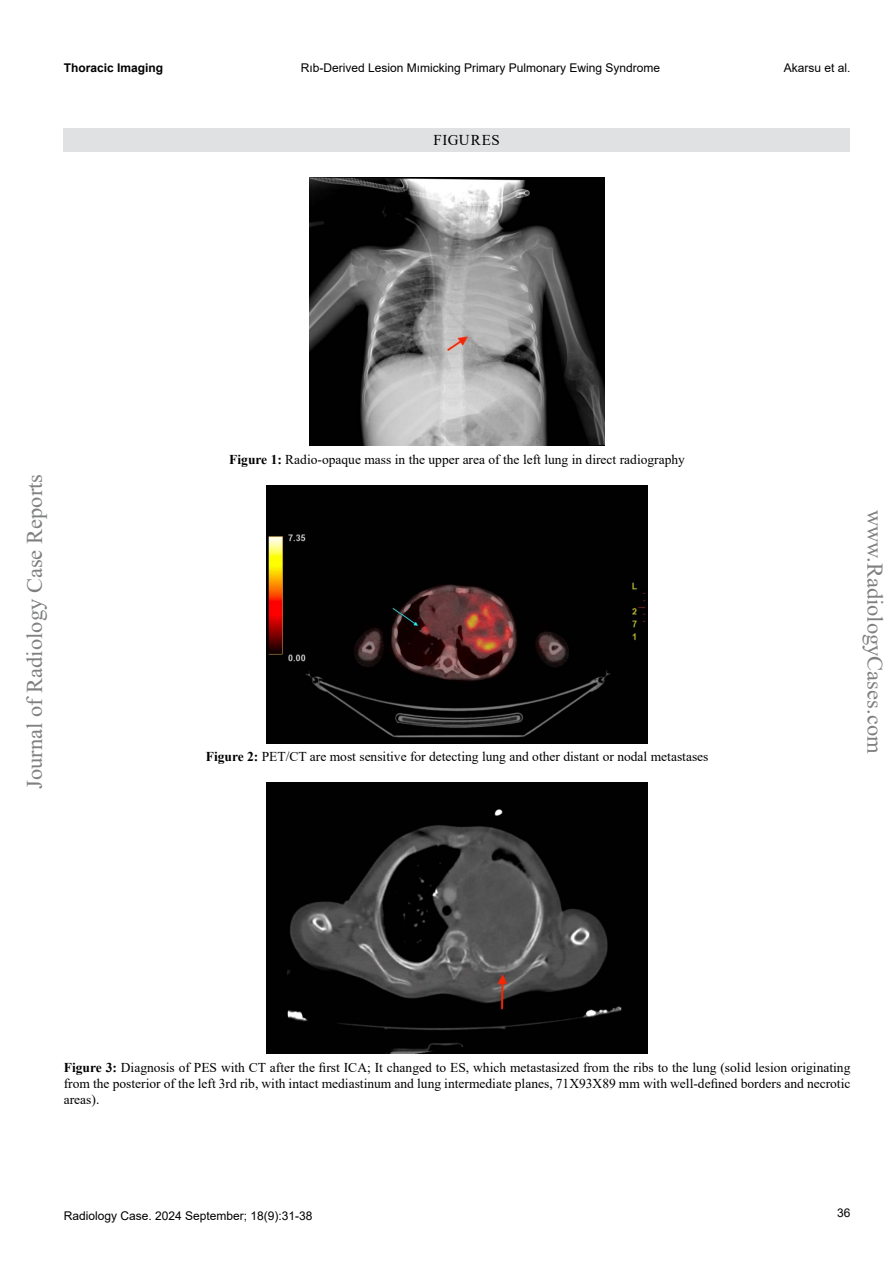
<style>
.page{position:relative;width:893px;height:1263px;background:#fff}
.page>*{position:absolute;margin:0;border:0;box-sizing:border-box;transform-origin:0 0}
.t1{font:22.5px "Times New Roman";color:#7f8080}
.t2{font:15px "Times New Roman";letter-spacing:.04em;color:#000}
.t3{font:13.5px/16.2px "Times New Roman";color:#000;text-align:justify}
.t4{font:12px "Arial";color:#000}
.t5{font:700 12px "Arial";color:#000}
.s1{font-weight:700}
</style>
<div class="page">
<div style="left:63px;top:128px;width:786px;height:23px;background:#e0e1e2"></div>
<img style="left:310px;top:177px;width:295px;height:269px">
<img style="left:267px;top:485px;width:380px;height:258px">
<img style="left:267px;top:783px;width:380px;height:271px">
<p class="t5" style="left:64px;top:60px;width:101px">Thoracic Imaging</p>
<p class="t4" style="left:301px;top:60px;width:361px">Rıb-Derived Lesion Mımicking Primary Pulmonary Ewing Syndrome</p>
<p class="t4" style="left:784px;top:60px;width:68px">Akarsu et al.</p>
<p class="t2" style="left:433px;top:129px;width:68px">FIGURES</p>
<h1 class="t1" style="left:19px;top:789px;width:316px;rotate:-90deg">Journal of Radiology Case Reports</h1>
<p class="t3" style="left:229px;top:451px;width:457px"><span class="s1">Figure 1:</span> Radio-opaque mass in the upper area of the left lung in direct radiography</p>
<p class="t3" style="left:206px;top:748px;width:504px"><span class="s1">Figure 2:</span> PET/CT are most sensitive for detecting lung and other distant or nodal metastases</p>
<h1 class="t1" style="left:891px;top:510px;width:245px;rotate:90deg">www.RadiologyCases.com</h1>
<p class="t3" style="left:64px;top:1058px;width:788px"><span class="s1">Figure 3:</span> Diagnosis of PES with CT after the first ICA; It changed to ES, which metastasized from the ribs to the lung (solid lesion originating from the posterior of the left 3rd rib, with intact mediastinum and lung intermediate planes, 71X93X89 mm with well-defined borders and necrotic areas).</p>
<p class="t4" style="left:64px;top:1208px;width:250px">Radiology Case. 2024 September; 18(9):31-38</p>
<p class="t4" style="left:837px;top:1204px;width:15px">36</p>
</div>
